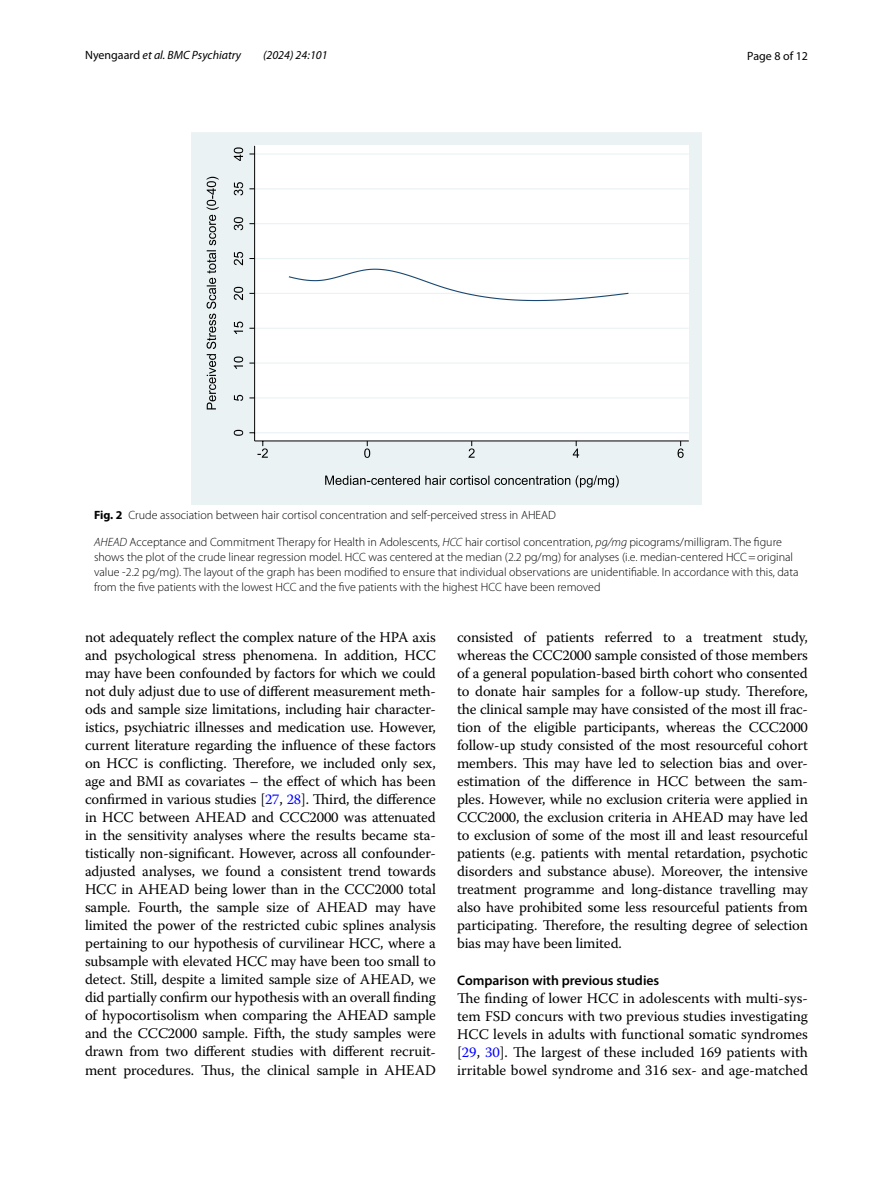
<style>
.page{position:relative;width:893px;height:1187px;background:#fff}
.page>*{position:absolute;margin:0;border:0;box-sizing:border-box;transform-origin:0 0}
.t1{font:14.7px/18px "Warnock Pro";letter-spacing:-.005em;color:#000;text-align:justify}
.t2{font:600 13.8px "Myriad Pro";color:#000}
.t3{font:300 12px/15px "Myriad Pro";color:#000}
.t4{font:italic 12px "Myriad Pro";color:#000}
.t5{font:12px "Myriad Pro";color:#000}
.s1{font-style:normal}
.s2{font-weight:700}
.s3{font-style:italic}
.s4{color:#00f}
</style>
<div class="page">
<div style="left:191px;top:133px;width:511px;height:371px;background:#eaf2f3"></div>
<div style="left:255px;top:146px;width:434px;height:295px;background:#fff"></div>
<hr style="left:255px;top:432px;width:434px;height:1px;background:#eaf2f3">
<hr style="left:255px;top:397px;width:434px;height:1px;background:#eaf2f3">
<hr style="left:255px;top:362px;width:434px;height:1px;background:#eaf2f3">
<hr style="left:255px;top:327px;width:434px;height:2px;background:#eaf2f3">
<hr style="left:255px;top:293px;width:434px;height:1px;background:#eaf2f3">
<hr style="left:255px;top:258px;width:434px;height:1px;background:#eaf2f3">
<hr style="left:255px;top:223px;width:434px;height:1px;background:#eaf2f3">
<hr style="left:255px;top:188px;width:434px;height:1px;background:#eaf2f3">
<hr style="left:255px;top:153px;width:434px;height:1px;background:#eaf2f3">
<svg style="left:288px;top:268px;width:341px;height:33px"></svg>
<hr style="left:254px;top:146px;width:1px;height:295px;background:#000">
<svg style="left:234px;top:430px;width:9px;height:6px"></svg>
<svg style="left:234px;top:395px;width:9px;height:6px"></svg>
<svg style="left:234px;top:356px;width:9px;height:13px"></svg>
<svg style="left:234px;top:321px;width:9px;height:13px"></svg>
<svg style="left:234px;top:287px;width:9px;height:13px"></svg>
<svg style="left:234px;top:252px;width:9px;height:13px"></svg>
<svg style="left:234px;top:217px;width:9px;height:13px"></svg>
<svg style="left:234px;top:182px;width:9px;height:13px"></svg>
<svg style="left:234px;top:147px;width:9px;height:14px"></svg>
<svg style="left:207px;top:177px;width:12px;height:232px"></svg>
<hr style="left:255px;top:440px;width:434px;height:1px;background:#000">
<svg style="left:257px;top:441px;width:11px;height:16px"></svg>
<svg style="left:364px;top:441px;width:6px;height:17px"></svg>
<svg style="left:468px;top:441px;width:7px;height:16px"></svg>
<svg style="left:573px;top:441px;width:6px;height:16px"></svg>
<svg style="left:677px;top:441px;width:7px;height:17px"></svg>
<svg style="left:325px;top:475px;width:294px;height:12px"></svg>
<p class="t4" style="left:85px;top:48px;width:158px"><span class="s1">Nyengaard</span> et al. BMC Psychiatry</p>
<p class="t4" style="left:263px;top:48px;width:66px">(2024) 24:101</p>
<p class="t5" style="left:747px;top:48px;width:62px">Page 8 of 12</p>
<p class="t3" style="left:94px;top:508px;width:463px"><span class="s2">Fig. 2</span> Crude association between hair cortisol concentration and self-perceived stress in AHEAD</p>
<p class="t3" style="left:94px;top:535px;width:706px"><span class="s3">AHEAD</span> Acceptance and Commitment Therapy for Health in Adolescents, <span class="s3">HCC</span> hair cortisol concentration, <span class="s3">pg/mg</span> picograms/milligram. The figure shows the plot of the crude linear regression model. HCC was centered at the median (2.2 pg/mg) for analyses (i.e. median-centered HCC=original value -2.2 pg/mg). The layout of the graph has been modified to ensure that individual observations are unidentifiable. In accordance with this, data from the five patients with the lowest HCC and the five patients with the highest HCC have been removed</p>
<p class="t1" style="left:85px;top:628px;width:352px">not adequately reflect the complex nature of the HPA axis and psychological stress phenomena. In addition, HCC may have been confounded by factors for which we could not duly adjust due to use of different measurement meth&shy;ods and sample size limitations, including hair character&shy;istics, psychiatric illnesses and medication use. However, current literature regarding the influence of these factors on HCC is conflicting. Therefore, we included only sex, age and BMI as covariates – the effect of which has been confirmed in various studies [<span class="s4">27</span>, <span class="s4">28</span>]. Third, the difference in HCC between AHEAD and CCC2000 was attenuated in the sensitivity analyses where the results became sta&shy;tistically non-significant. However, across all confounder&shy;adjusted analyses, we found a consistent trend towards HCC in AHEAD being lower than in the CCC2000 total sample. Fourth, the sample size of AHEAD may have limited the power of the restricted cubic splines analysis pertaining to our hypothesis of curvilinear HCC, where a subsample with elevated HCC may have been too small to detect. Still, despite a limited sample size of AHEAD, we did partially confirm our hypothesis with an overall finding of hypocortisolism when comparing the AHEAD sample and the CCC2000 sample. Fifth, the study samples were drawn from two different studies with different recruit&shy;ment procedures. Thus, the clinical sample in AHEAD</p>
<p class="t1" style="left:457px;top:628px;width:352px">consisted of patients referred to a treatment study, whereas the CCC2000 sample consisted of those members of a general population-based birth cohort who consented to donate hair samples for a follow-up study. Therefore, the clinical sample may have consisted of the most ill frac&shy;tion of the eligible participants, whereas the CCC2000 follow-up study consisted of the most resourceful cohort members. This may have led to selection bias and over&shy;estimation of the difference in HCC between the sam&shy;ples. However, while no exclusion criteria were applied in CCC2000, the exclusion criteria in AHEAD may have led to exclusion of some of the most ill and least resourceful patients (e.g. patients with mental retardation, psychotic disorders and substance abuse). Moreover, the intensive treatment programme and long-distance travelling may also have prohibited some less resourceful patients from participating. Therefore, the resulting degree of selection bias may have been limited.</p>
<p class="t2" style="left:457px;top:971px;width:204px">Comparison with previous studies</p>
<p class="t1" style="left:457px;top:988px;width:352px">The finding of lower HCC in adolescents with multi-sys&shy;tem FSD concurs with two previous studies investigating HCC levels in adults with functional somatic syndromes [<span class="s4">29</span>, <span class="s4">30</span>]. The largest of these included 169 patients with irritable bowel syndrome and 316 sex- and age-matched</p>
</div>
